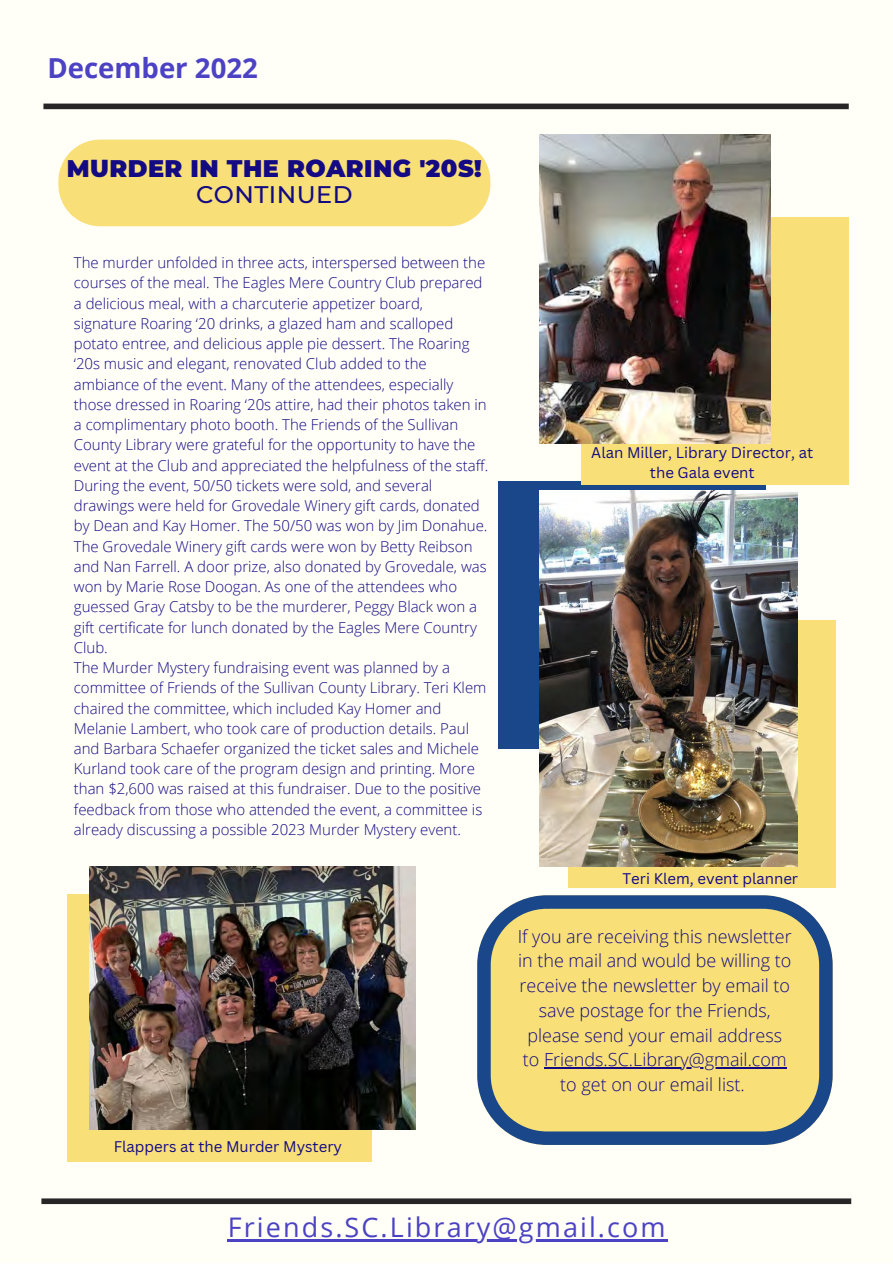
<style>
.page{position:relative;width:893px;height:1264px;background:#fff}
.page>*{position:absolute;margin:0;border:0;box-sizing:border-box;transform-origin:0 0}
.t1{font:700 27.6px "Open Sans";color:#4b42c4}
.t2{font:27px "Open Sans";letter-spacing:.08em;color:#4b42c4}
.t3{font:900 24px "Montserrat";letter-spacing:.02em;color:#130a84}
.t4{font:500 24px "Montserrat";letter-spacing:.02em;color:#130a84}
.t5{font:300 18px/24.8px "Open Sans";color:#130a84;text-align:center}
.t6{font:300 15px/20.2px "Open Sans";color:#130a84}
.t7{font:15px/20.2px "Canva Sans";color:#130a84;text-align:center}
</style>
<div class="page">
<div style="left:0;top:0;width:892px;height:1262px;background:#fffef7"></div>
<div style="left:43px;top:104px;width:805px;height:5px;background:#272525"></div>
<div style="left:58px;top:140px;width:432px;height:86px;background:#f8df77"></div>
<div style="left:41px;top:1198px;width:810px;height:5px;background:#272525"></div>
<svg style="left:477px;top:895px;width:355px;height:249px;background:#d5c87f"></svg>
<div style="left:67px;top:894px;width:304px;height:267px;background:#f8df77"></div>
<img style="left:89px;top:866px;width:326px;height:263px">
<div style="left:568px;top:620px;width:268px;height:268px;background:#f8df77"></div>
<div style="left:498px;top:481px;width:267px;height:267px;background:#1a4789"></div>
<img style="left:539px;top:490px;width:258px;height:376px">
<div style="left:581px;top:217px;width:268px;height:267px;background:#f8df77"></div>
<img style="left:539px;top:135px;width:231px;height:309px">
<hr style="left:228px;top:1239px;width:440px;height:2px;background:#4b42c4">
<hr style="left:544px;top:1067px;width:243px;height:1px;background:#130a84">
<h1 class="t1" style="left:47px;top:49px;width:212px">December 2022</h1>
<h3 class="t3" style="left:67px;top:154px;width:416px">MURDER IN THE ROARING '20S!</h3>
<h3 class="t4" style="left:196px;top:180px;width:158px">CONTINUED</h3>
<p class="t6" style="left:74px;top:252px;width:416px">The murder unfolded in three acts, interspersed between the courses of the meal. The Eagles Mere Country Club prepared a delicious meal, with a charcuterie appetizer board, signature Roaring ‘20 drinks, a glazed ham and scalloped potato entree, and delicious apple pie dessert. The Roaring ‘20s music and elegant, renovated Club added to the ambiance of the event. Many of the attendees, especially those dressed in Roaring ‘20s attire, had their photos taken in a complimentary photo booth. The Friends of the Sullivan County Library were grateful for the opportunity to have the event at the Club and appreciated the helpfulness of the staff.<br>During the event, 50/50 tickets were sold, and several drawings were held for Grovedale Winery gift cards, donated by Dean and Kay Homer. The 50/50 was won by Jim Donahue.<br>The Grovedale Winery gift cards were won by Betty Reibson and Nan Farrell. A door prize, also donated by Grovedale, was won by Marie Rose Doogan. As one of the attendees who guessed Gray Catsby to be the murderer, Peggy Black won a gift certificate for lunch donated by the Eagles Mere Country Club.<br>The Murder Mystery fundraising event was planned by a committee of Friends of the Sullivan County Library. Teri Klem chaired the committee, which included Kay Homer and Melanie Lambert, who took care of production details. Paul and Barbara Schaefer organized the ticket sales and Michele Kurland took care of the program design and printing. More than $2,600 was raised at this fundraiser. Due to the positive feedback from those who attended the event, a committee is already discussing a possible 2023 Murder Mystery event.</p>
<p class="t7" style="left:114px;top:1135px;width:230px">Flappers at the Murder Mystery</p>
<p class="t7" style="left:591px;top:441px;width:223px">Alan Miller, Library Director, at the Gala event</p>
<p class="t7" style="left:622px;top:868px;width:177px">Teri Klem, event planner</p>
<p class="t5" style="left:517px;top:923px;width:275px">If you are receiving this newsletter in the mail and would be willing to receive the newsletter by email to save postage for the Friends, please send your email address to Friends.SC.Library@gmail.com to get on our email list.</p>
<h2 class="t2" style="left:228px;top:1208px;width:439px">Friends.SC.Library@gmail.com</h2>
</div>
